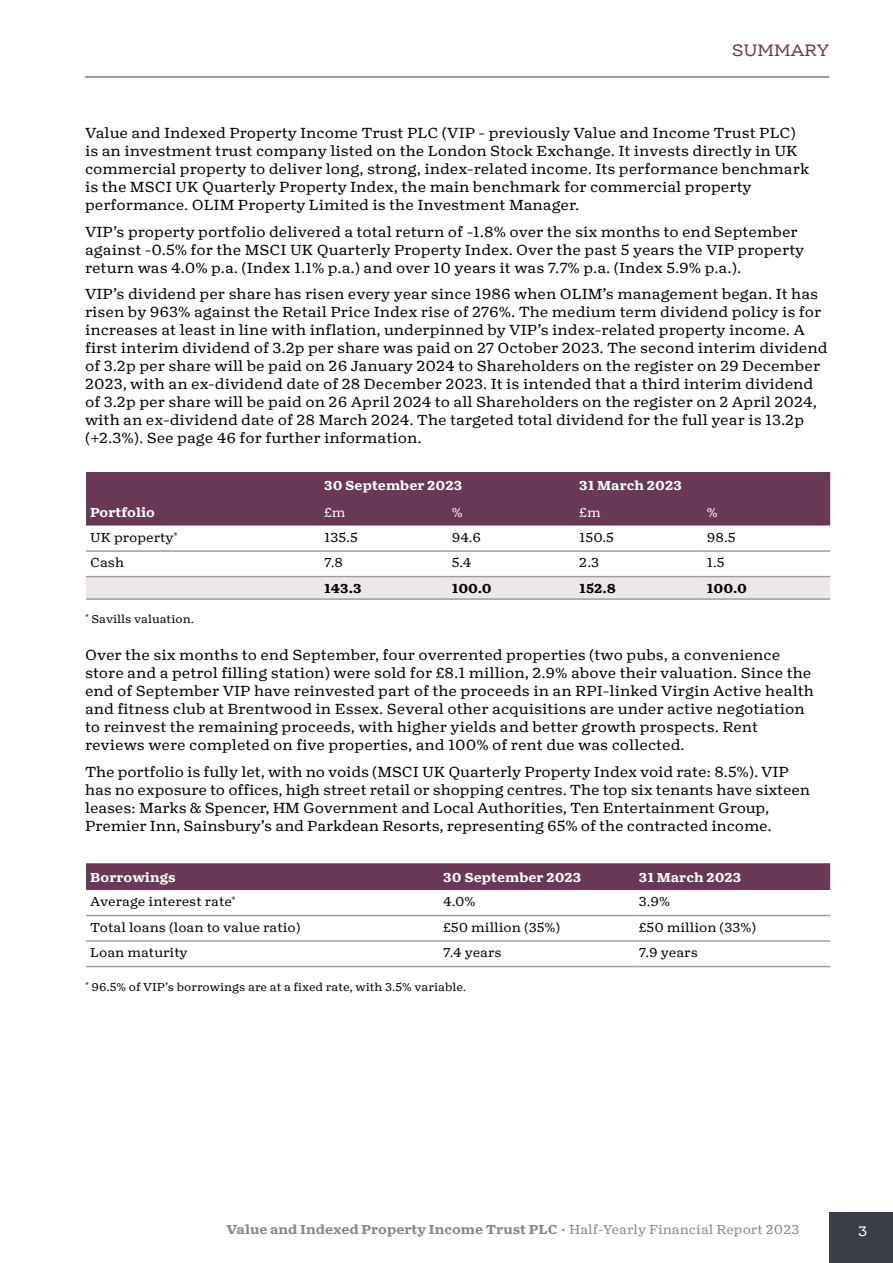
<style>
.page{position:relative;width:893px;height:1263px;background:#fff}
.page>*{position:absolute;margin:0;border:0;box-sizing:border-box;transform-origin:0 0}
.t1{font:18px "Ernestine Pro";letter-spacing:.005em;color:#693856}
.t2{font:15px "Ernestine Pro";color:#fff}
.t3{font:13.5px/18px "Turnip RE";color:#000}
.t4{font:12px "Turnip RE";color:#000}
.t5{font:700 12px "Turnip RE";color:#fff}
.t6{font:700 12px "Turnip RE";color:#878787}
.t7{font:700 12px "Turnip RE";color:#000}
.t8{font:12px "Turnip RE";color:#fff}
.t9{font:10.5px "Turnip RE";color:#000}
.s1{font-weight:400}
</style>
<div class="page">
<hr style="left:85px;top:77px;width:744px;height:1px;background:#3b3e47">
<div style="left:829px;top:1212px;width:64px;height:51px;background:#3b3e47"></div>
<div style="left:86px;top:472px;width:744px;height:53px;background:#693856"></div>
<div style="left:86px;top:577px;width:744px;height:21px;background:#ede7eb"></div>
<hr style="left:86px;top:550px;width:234px;height:2px;background:#9d9d9c">
<hr style="left:320px;top:550px;width:127px;height:2px;background:#9d9d9c">
<hr style="left:447px;top:550px;width:128px;height:2px;background:#9d9d9c">
<hr style="left:575px;top:550px;width:128px;height:2px;background:#9d9d9c">
<hr style="left:703px;top:550px;width:127px;height:2px;background:#9d9d9c">
<hr style="left:86px;top:576px;width:234px;height:1px;background:#9d9d9c">
<hr style="left:320px;top:576px;width:127px;height:1px;background:#9d9d9c">
<hr style="left:447px;top:576px;width:128px;height:1px;background:#9d9d9c">
<hr style="left:575px;top:576px;width:128px;height:1px;background:#9d9d9c">
<hr style="left:703px;top:576px;width:127px;height:1px;background:#9d9d9c">
<hr style="left:86px;top:598px;width:234px;height:2px;background:#9d9d9c">
<hr style="left:320px;top:598px;width:127px;height:2px;background:#9d9d9c">
<hr style="left:447px;top:598px;width:128px;height:2px;background:#9d9d9c">
<hr style="left:575px;top:598px;width:128px;height:2px;background:#9d9d9c">
<hr style="left:703px;top:598px;width:127px;height:2px;background:#9d9d9c">
<div style="left:86px;top:863px;width:744px;height:27px;background:#693856"></div>
<hr style="left:86px;top:915px;width:353px;height:1px;background:#9d9d9c">
<hr style="left:439px;top:915px;width:196px;height:1px;background:#9d9d9c">
<hr style="left:635px;top:915px;width:195px;height:1px;background:#9d9d9c">
<hr style="left:86px;top:940px;width:353px;height:2px;background:#9d9d9c">
<hr style="left:439px;top:940px;width:196px;height:2px;background:#9d9d9c">
<hr style="left:635px;top:940px;width:195px;height:2px;background:#9d9d9c">
<hr style="left:86px;top:966px;width:353px;height:1px;background:#9d9d9c">
<hr style="left:439px;top:966px;width:196px;height:1px;background:#9d9d9c">
<hr style="left:635px;top:966px;width:195px;height:1px;background:#9d9d9c">
<h1 class="t1" style="left:732px;top:39px;width:98px">SUMMARY</h1>
<p class="t3" style="left:85px;top:124px;width:726px">Value and Indexed Property Income Trust PLC (VIP - previously Value and Income Trust PLC) is an investment trust company listed on the London Stock Exchange. It invests directly in UK commercial property to deliver long, strong, index-related income. Its performance benchmark is the MSCI UK Quarterly Property Index, the main benchmark for commercial property performance. OLIM Property Limited is the Investment Manager.</p>
<p class="t3" style="left:85px;top:223px;width:721px">VIP’s property portfolio delivered a total return of -1.8% over the six months to end September against -0.5% for the MSCI UK Quarterly Property Index. Over the past 5 years the VIP property return was 4.0% p.a. (Index 1.1% p.a.) and over 10 years it was 7.7% p.a. (Index 5.9% p.a.).</p>
<p class="t3" style="left:85px;top:285px;width:744px">VIP’s dividend per share has risen every year since 1986 when OLIM’s management began. It has risen by 963% against the Retail Price Index rise of 276%. The medium term dividend policy is for increases at least in line with inflation, underpinned by VIP’s index-related property income. A first interim dividend of 3.2p per share was paid on 27 October 2023. The second interim dividend of 3.2p per share will be paid on 26 January 2024 to Shareholders on the register on 29 December 2023, with an ex-dividend date of 28 December 2023. It is intended that a third interim dividend of 3.2p per share will be paid on 26 April 2024 to all Shareholders on the register on 2 April 2024, with an ex-dividend date of 28 March 2024. The targeted total dividend for the full year is 13.2p (+2.3%). See page 46 for further information.</p>
<p class="t5" style="left:324px;top:477px;width:140px">30 September 2023</p>
<p class="t5" style="left:579px;top:477px;width:104px">31 March 2023</p>
<p class="t5" style="left:90px;top:504px;width:66px">Portfolio</p>
<p class="t8" style="left:324px;top:504px;width:23px">£m</p>
<p class="t8" style="left:452px;top:504px;width:12px">%</p>
<p class="t8" style="left:579px;top:504px;width:23px">£m</p>
<p class="t8" style="left:707px;top:504px;width:12px">%</p>
<p class="t4" style="left:90px;top:529px;width:89px">UK property<sup>*</sup></p>
<p class="t4" style="left:324px;top:529px;width:35px">135.5</p>
<p class="t4" style="left:452px;top:529px;width:31px">94.6</p>
<p class="t4" style="left:579px;top:529px;width:36px">150.5</p>
<p class="t4" style="left:707px;top:529px;width:30px">98.5</p>
<p class="t4" style="left:90px;top:554px;width:35px">Cash</p>
<p class="t4" style="left:324px;top:554px;width:20px">7.8</p>
<p class="t4" style="left:452px;top:554px;width:21px">5.4</p>
<p class="t4" style="left:579px;top:554px;width:21px">2.3</p>
<p class="t4" style="left:707px;top:554px;width:19px">1.5</p>
<p class="t7" style="left:324px;top:580px;width:39px">143.3</p>
<p class="t7" style="left:452px;top:580px;width:42px">100.0</p>
<p class="t7" style="left:579px;top:580px;width:38px">152.8</p>
<p class="t7" style="left:707px;top:580px;width:42px">100.0</p>
<p class="t9" style="left:85px;top:612px;width:111px"><sup>*</sup> Savills valuation.</p>
<p class="t3" style="left:85px;top:646px;width:730px">Over the six months to end September, four overrented properties (two pubs, a convenience store and a petrol filling station) were sold for £8.1 million, 2.9% above their valuation. Since the end of September VIP have reinvested part of the proceeds in an RPI-linked Virgin Active health and fitness club at Brentwood in Essex. Several other acquisitions are under active negotiation to reinvest the remaining proceeds, with higher yields and better growth prospects. Rent reviews were completed on five properties, and 100% of rent due was collected.</p>
<p class="t3" style="left:85px;top:762px;width:727px">The portfolio is fully let, with no voids (MSCI UK Quarterly Property Index void rate: 8.5%). VIP has no exposure to offices, high street retail or shopping centres. The top six tenants have sixteen leases: Marks &amp; Spencer, HM Government and Local Authorities, Ten Entertainment Group, Premier Inn, Sainsbury’s and Parkdean Resorts, representing 65% of the contracted income.</p>
<p class="t5" style="left:90px;top:869px;width:87px">Borrowings</p>
<p class="t5" style="left:443px;top:869px;width:140px">30 September 2023</p>
<p class="t5" style="left:639px;top:869px;width:104px">31 March 2023</p>
<p class="t4" style="left:90px;top:893px;width:147px">Average interest rate<sup>*</sup></p>
<p class="t4" style="left:443px;top:893px;width:34px">4.0%</p>
<p class="t4" style="left:639px;top:893px;width:33px">3.9%</p>
<p class="t4" style="left:90px;top:919px;width:212px">Total loans (loan to value ratio)</p>
<p class="t4" style="left:443px;top:919px;width:119px">£50 million (35%)</p>
<p class="t4" style="left:639px;top:919px;width:119px">£50 million (33%)</p>
<p class="t4" style="left:90px;top:944px;width:99px">Loan maturity</p>
<p class="t4" style="left:443px;top:944px;width:60px">7.4 years</p>
<p class="t4" style="left:639px;top:944px;width:60px">7.9 years</p>
<p class="t9" style="left:85px;top:980px;width:383px"><sup>*</sup> 96.5% of VIP’s borrowings are at a fixed rate, with 3.5% variable.</p>
<p class="t6" style="left:227px;top:1221px;width:574px">Value and Indexed Property Income Trust PLC <span class="s1">• Half-Yearly Financial Report 2023</span></p>
<p class="t2" style="left:858px;top:1222px;width:11px">3</p>
</div>
